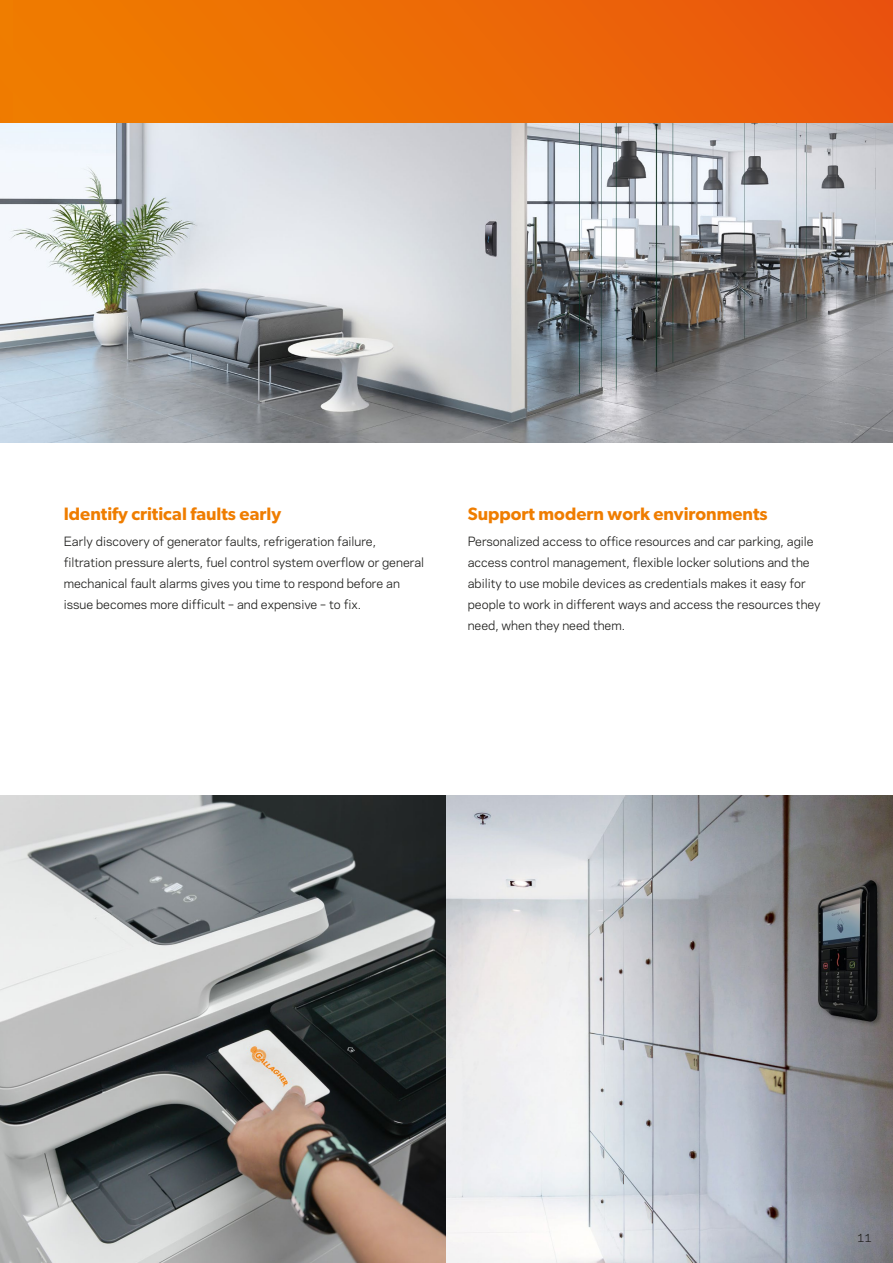
<style>
.page{position:relative;width:893px;height:1263px;background:#fff}
.page>*{position:absolute;margin:0;border:0;box-sizing:border-box;transform-origin:0 0}
.PAGE_Subheader{font:600 18px "Gibson";color:#ef7d00}
.PAGE_Bodycopy{font:12px/21px "Galaxie Polaris";color:#1d1d1b}
.t1{font:10.5px "Galaxie Polaris";color:#1d1d1b}
</style>
<div class="page">
<div style="left:0;top:0;width:893px;height:123px;background:linear-gradient(to right,#f07f00,#ea560e)"></div>
<div style="left:0;top:0;width:13px;height:123px;background:#ef7c00"></div>
<img style="left:0;top:796px;width:893px;height:467px">
<img style="left:0;top:123px;width:893px;height:319px">
<p class="PAGE_Subheader" style="left:64px;top:503px;width:219px">Identify critical faults early</p>
<p class="PAGE_Bodycopy" style="left:64px;top:530px;width:362px">Early discovery of generator faults, refrigeration failure, filtration pressure alerts, fuel control system overflow or general mechanical fault alarms gives you time to respond before an issue becomes more difficult – and expensive – to fix.</p>
<p class="PAGE_Subheader" style="left:468px;top:503px;width:301px">Support modern work environments</p>
<p class="PAGE_Bodycopy" style="left:468px;top:530px;width:354px">Personalized access to office resources and car parking, agile access control management, flexible locker solutions and the ability to use mobile devices as credentials makes it easy for people to work in different ways and access the resources they need, when they need them.</p>
<p class="t1" style="left:857px;top:1230px;width:16px">11</p>
</div>
